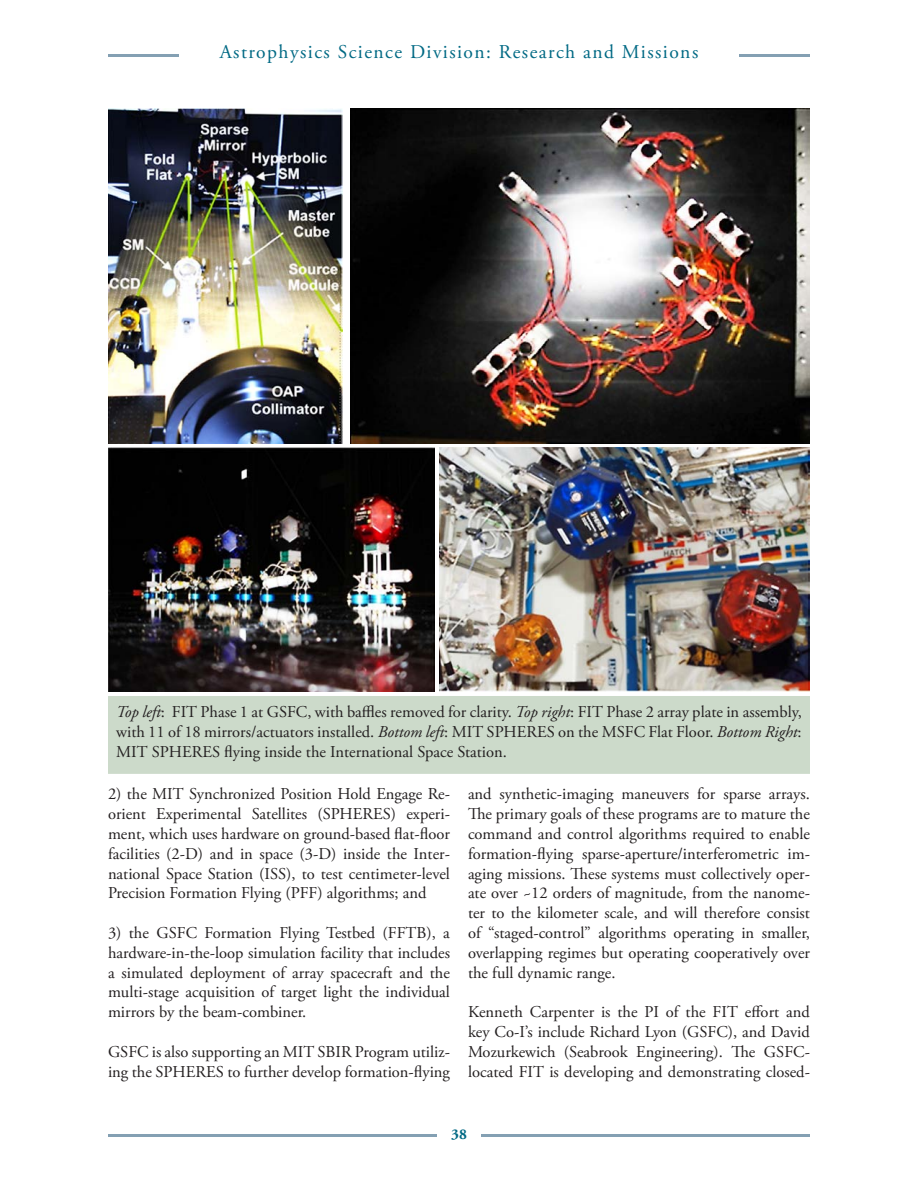
<style>
.page{position:relative;width:918px;height:1188px;background:#fff}
.page>*{position:absolute;margin:0;border:0;box-sizing:border-box;transform-origin:0 0}
.t1{font:19.5px "Adobe Garamond Pro";letter-spacing:.075em;color:#016984}
.Normal_Text{font:16.5px/19.8px "Adobe Garamond Pro";color:#231f20;text-align:justify}
.Figure_Captions{font:16.5px/19.8px "Adobe Garamond Pro";color:#231f20;text-align:justify}
.t2{font:700 15px "Adobe Garamond Pro";color:#016984}
.s1{font-style:italic}
</style>
<div class="page">
<hr style="left:108px;top:1134px;width:702px;height:3px;background:#84a0b3">
<div style="left:437px;top:1126px;width:44px;height:16px;background:#fff"></div>
<hr style="left:108px;top:54px;width:702px;height:3px;background:#84a0b3">
<div style="left:179px;top:44px;width:560px;height:23px;background:#fff"></div>
<div style="left:109px;top:697px;width:700px;height:76px;background:#ccdaca"></div>
<div style="left:108px;top:696px;width:702px;height:78px;border:2px solid #ccdaca"></div>
<img style="left:108px;top:108px;width:235px;height:336px">
<img style="left:350px;top:108px;width:460px;height:336px">
<img style="left:108px;top:447px;width:327px;height:245px">
<img style="left:440px;top:447px;width:370px;height:245px">
<p class="t1" style="left:220px;top:40px;width:480px">Astrophysics Science Division: Research and Missions</p>
<p class="Figure_Captions" style="left:116px;top:703px;width:687px"><span class="s1">Top left</span>: FIT Phase 1 at GSFC, with baffles removed for clarity. <span class="s1">Top right</span>: FIT Phase 2 array plate in assembly, with 11 of 18 mirrors/actuators installed. <span class="s1">Bottom left</span>: MIT SPHERES on the MSFC Flat Floor. <span class="s1">Bottom Right</span>:<br>MIT SPHERES flying inside the International Space Station.</p>
<p class="Normal_Text" style="left:108px;top:785px;width:344px">2) the MIT Synchronized Position Hold Engage Re&shy;orient Experimental Satellites (SPHERES) experi&shy;ment, which uses hardware on ground-based flat-floor facilities (2-D) and in space (3-D) inside the Inter&shy;national Space Station (ISS), to test centimeter-level Precision Formation Flying (PFF) algorithms; and</p>
<p class="Normal_Text" style="left:108px;top:923px;width:344px">3) the GSFC Formation Flying Testbed (FFTB), a hardware-in-the-loop simulation facility that includes a simulated deployment of array spacecraft and the multi-stage acquisition of target light the individual mirrors by the beam-combiner.</p>
<p class="Normal_Text" style="left:108px;top:1042px;width:344px">GSFC is also supporting an MIT SBIR Program utiliz&shy;ing the SPHERES to further develop formation-flying</p>
<p class="Normal_Text" style="left:468px;top:785px;width:344px">and synthetic-imaging maneuvers for sparse arrays.<br>The primary goals of these programs are to mature the command and control algorithms required to enable formation-flying sparse-aperture/interferometric im&shy;aging missions. These systems must collectively oper&shy;ate over ~12 orders of magnitude, from the nanome&shy;ter to the kilometer scale, and will therefore consist of “staged-control” algorithms operating in smaller, overlapping regimes but operating cooperatively over the full dynamic range.</p>
<p class="Normal_Text" style="left:468px;top:1003px;width:343px">Kenneth Carpenter is the PI of the FIT effort and key Co-I’s include Richard Lyon (GSFC), and David Mozurkewich (Seabrook Engineering). The GSFC&shy;located FIT is developing and demonstrating closed-</p>
<p class="t2" style="left:451px;top:1125px;width:17px">38</p>
</div>
